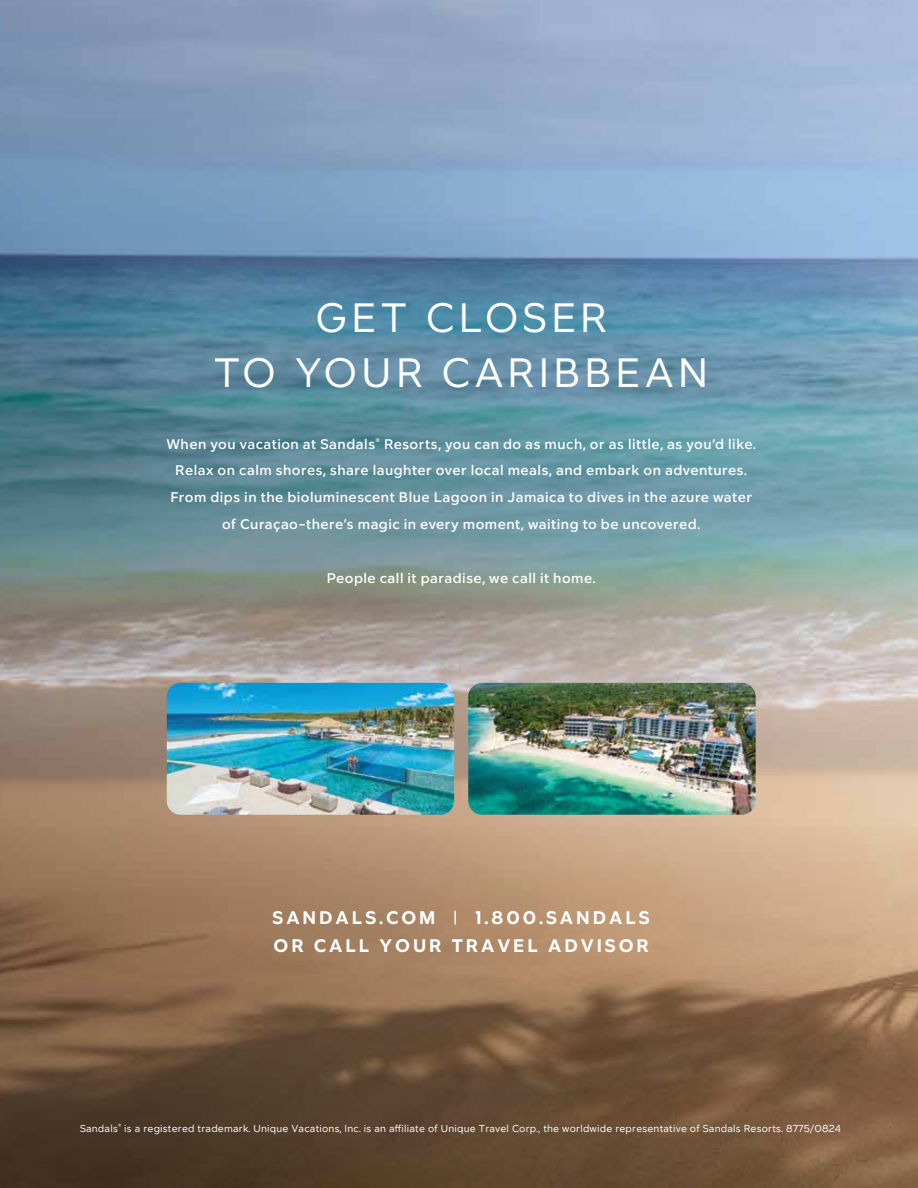
<style>
.page{position:relative;width:918px;height:1188px;background:#fff}
.page>*{position:absolute;margin:0;border:0;box-sizing:border-box;transform-origin:0 0}
.t1{font:40.95px/55.8px "Madison";letter-spacing:.1em;color:#fff;text-align:center}
.t2{font:600 18.15px/28.3px "Madison";letter-spacing:.16em;color:#fff}
.t3{font:500 13.95px/26.8px "Madison";letter-spacing:.035em;color:#fff;text-align:center}
.t4{font:10.05px "Madison";letter-spacing:.02em;color:#fff}
.s1{font-weight:400}
</style>
<div class="page">
<img style="left:0;top:0;width:918px;height:669px">
<svg style="left:0;top:669px;width:918px;height:519px;background:#93765c"></svg>
<img style="left:468px;top:683px;width:288px;height:132px">
<img style="left:167px;top:683px;width:287px;height:132px">
<h1 class="t1" style="left:214px;top:289px;width:496px">GET CLOSER<br>TO YOUR CARIBBEAN</h1>
<p class="t3" style="left:166px;top:430px;width:591px">When you vacation at Sandals<sup>®</sup> Resorts, you can do as much, or as little, as you’d like.<br>Relax on calm shores, share laughter over local meals, and embark on adventures.<br>From dips in the bioluminescent Blue Lagoon in Jamaica to dives in the azure water of Curaçao–there’s magic in every moment, waiting to be uncovered.</p>
<p class="t3" style="left:327px;top:564px;width:271px">People call it paradise, we call it home.</p>
<h2 class="t2" style="left:273px;top:903px;width:379px">SANDALS.COM <span class="s1">|</span> 1.800.SANDALS<br>OR CALL YOUR TRAVEL ADVISOR</h2>
<p class="t4" style="left:80px;top:1122px;width:762px">Sandals<sup>®</sup> is a registered trademark. Unique Vacations, Inc. is an affiliate of Unique Travel Corp., the worldwide representative of Sandals Resorts. 8775/0824</p>
</div>
